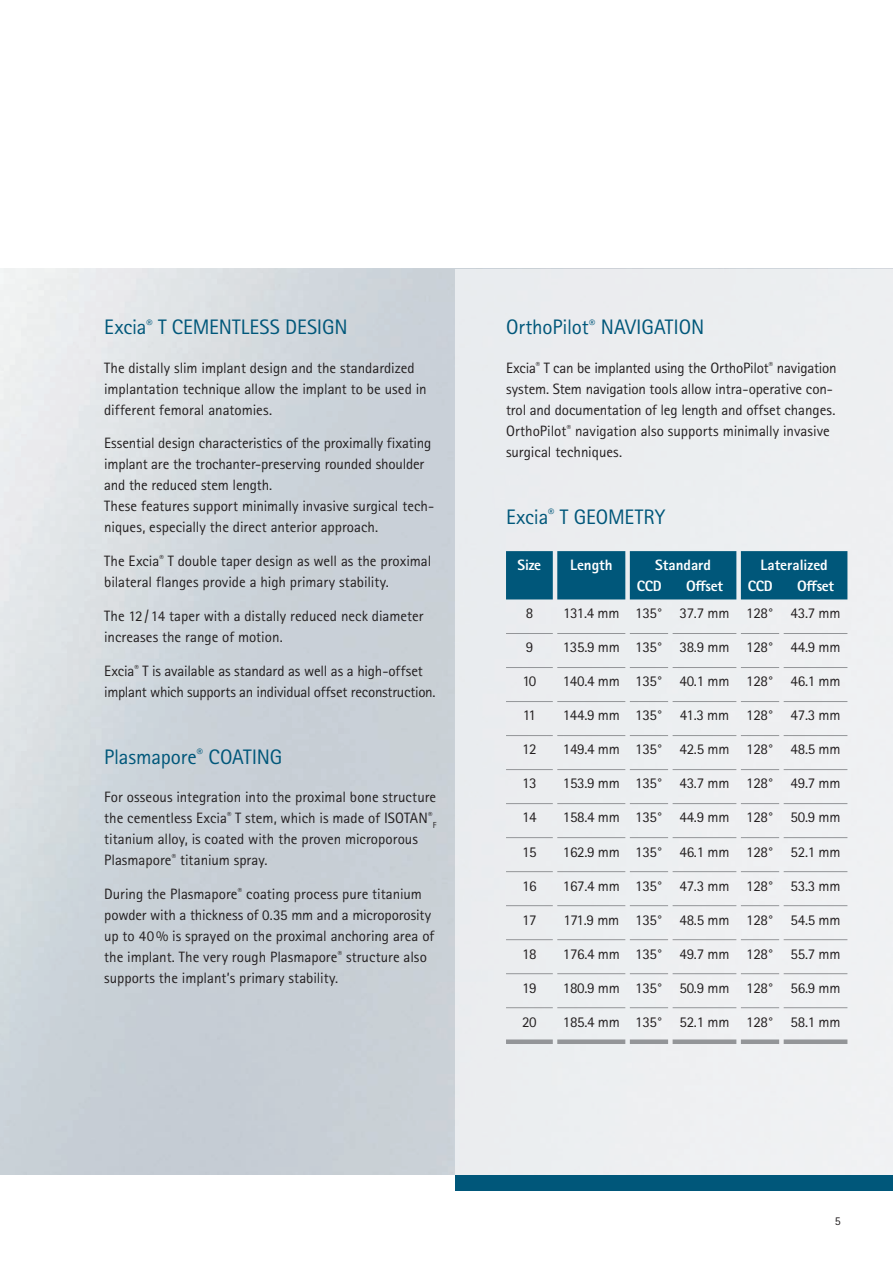
<style>
.page{position:relative;width:893px;height:1263px;background:#fff}
.page>*{position:absolute;margin:0;border:0;box-sizing:border-box;transform-origin:0 0}
.t1{font:21px "Rotis Sans Serif Pro";letter-spacing:-.01em;color:#00577a}
.t2{font:15px/21px "Rotis Sans Serif Pro";letter-spacing:-.01em;color:#231f20}
.t3{font:800 15px/21px "Rotis Sans Serif Pro";color:#fff}
.t4{font:12px "Rotis Sans Serif Pro";color:#231f20}
.t5{font:8.7px "Rotis Sans Serif Pro";color:#231f20}
</style>
<div class="page">
<div style="left:455px;top:269px;width:438px;height:906px;background:#eceef1"></div>
<div style="left:506px;top:551px;width:341px;height:48px;background:#00577a"></div>
<hr style="left:506px;top:633px;width:47px;height:1px;background:#939598">
<hr style="left:557px;top:633px;width:68px;height:1px;background:#939598">
<hr style="left:630px;top:633px;width:38px;height:1px;background:#939598">
<hr style="left:673px;top:633px;width:63px;height:1px;background:#939598">
<hr style="left:741px;top:633px;width:38px;height:1px;background:#939598">
<hr style="left:784px;top:633px;width:63px;height:1px;background:#939598">
<hr style="left:506px;top:667px;width:47px;height:1px;background:#939598">
<hr style="left:557px;top:667px;width:68px;height:1px;background:#939598">
<hr style="left:630px;top:667px;width:38px;height:1px;background:#939598">
<hr style="left:673px;top:667px;width:63px;height:1px;background:#939598">
<hr style="left:741px;top:667px;width:38px;height:1px;background:#939598">
<hr style="left:784px;top:667px;width:63px;height:1px;background:#939598">
<hr style="left:506px;top:701px;width:47px;height:1px;background:#939598">
<hr style="left:557px;top:701px;width:68px;height:1px;background:#939598">
<hr style="left:630px;top:701px;width:38px;height:1px;background:#939598">
<hr style="left:673px;top:701px;width:63px;height:1px;background:#939598">
<hr style="left:741px;top:701px;width:38px;height:1px;background:#939598">
<hr style="left:784px;top:701px;width:63px;height:1px;background:#939598">
<hr style="left:506px;top:735px;width:47px;height:1px;background:#939598">
<hr style="left:557px;top:735px;width:68px;height:1px;background:#939598">
<hr style="left:630px;top:735px;width:38px;height:1px;background:#939598">
<hr style="left:673px;top:735px;width:63px;height:1px;background:#939598">
<hr style="left:741px;top:735px;width:38px;height:1px;background:#939598">
<hr style="left:784px;top:735px;width:63px;height:1px;background:#939598">
<hr style="left:506px;top:769px;width:47px;height:1px;background:#939598">
<hr style="left:557px;top:769px;width:68px;height:1px;background:#939598">
<hr style="left:630px;top:769px;width:38px;height:1px;background:#939598">
<hr style="left:673px;top:769px;width:63px;height:1px;background:#939598">
<hr style="left:741px;top:769px;width:38px;height:1px;background:#939598">
<hr style="left:784px;top:769px;width:63px;height:1px;background:#939598">
<hr style="left:506px;top:803px;width:47px;height:1px;background:#939598">
<hr style="left:557px;top:803px;width:68px;height:1px;background:#939598">
<hr style="left:630px;top:803px;width:38px;height:1px;background:#939598">
<hr style="left:673px;top:803px;width:63px;height:1px;background:#939598">
<hr style="left:741px;top:803px;width:38px;height:1px;background:#939598">
<hr style="left:784px;top:803px;width:63px;height:1px;background:#939598">
<hr style="left:506px;top:837px;width:47px;height:1px;background:#939598">
<hr style="left:557px;top:837px;width:68px;height:1px;background:#939598">
<hr style="left:630px;top:837px;width:38px;height:1px;background:#939598">
<hr style="left:673px;top:837px;width:63px;height:1px;background:#939598">
<hr style="left:741px;top:837px;width:38px;height:1px;background:#939598">
<hr style="left:784px;top:837px;width:63px;height:1px;background:#939598">
<hr style="left:506px;top:871px;width:47px;height:1px;background:#939598">
<hr style="left:557px;top:871px;width:68px;height:1px;background:#939598">
<hr style="left:630px;top:871px;width:38px;height:1px;background:#939598">
<hr style="left:673px;top:871px;width:63px;height:1px;background:#939598">
<hr style="left:741px;top:871px;width:38px;height:1px;background:#939598">
<hr style="left:784px;top:871px;width:63px;height:1px;background:#939598">
<hr style="left:506px;top:905px;width:47px;height:1px;background:#939598">
<hr style="left:557px;top:905px;width:68px;height:1px;background:#939598">
<hr style="left:630px;top:905px;width:38px;height:1px;background:#939598">
<hr style="left:673px;top:905px;width:63px;height:1px;background:#939598">
<hr style="left:741px;top:905px;width:38px;height:1px;background:#939598">
<hr style="left:784px;top:905px;width:63px;height:1px;background:#939598">
<hr style="left:506px;top:939px;width:47px;height:1px;background:#939598">
<hr style="left:557px;top:939px;width:68px;height:1px;background:#939598">
<hr style="left:630px;top:939px;width:38px;height:1px;background:#939598">
<hr style="left:673px;top:939px;width:63px;height:1px;background:#939598">
<hr style="left:741px;top:939px;width:38px;height:1px;background:#939598">
<hr style="left:784px;top:939px;width:63px;height:1px;background:#939598">
<hr style="left:506px;top:973px;width:47px;height:1px;background:#939598">
<hr style="left:557px;top:973px;width:68px;height:1px;background:#939598">
<hr style="left:630px;top:973px;width:38px;height:1px;background:#939598">
<hr style="left:673px;top:973px;width:63px;height:1px;background:#939598">
<hr style="left:741px;top:973px;width:38px;height:1px;background:#939598">
<hr style="left:784px;top:973px;width:63px;height:1px;background:#939598">
<hr style="left:506px;top:1007px;width:47px;height:1px;background:#939598">
<hr style="left:557px;top:1007px;width:68px;height:1px;background:#939598">
<hr style="left:630px;top:1007px;width:38px;height:1px;background:#939598">
<hr style="left:673px;top:1007px;width:63px;height:1px;background:#939598">
<hr style="left:741px;top:1007px;width:38px;height:1px;background:#939598">
<hr style="left:784px;top:1007px;width:63px;height:1px;background:#939598">
<div style="left:506px;top:1039px;width:47px;height:5px;background:#939598"></div>
<div style="left:557px;top:1039px;width:68px;height:5px;background:#939598"></div>
<div style="left:630px;top:1039px;width:38px;height:5px;background:#939598"></div>
<div style="left:673px;top:1039px;width:63px;height:5px;background:#939598"></div>
<div style="left:741px;top:1039px;width:38px;height:5px;background:#939598"></div>
<div style="left:784px;top:1039px;width:63px;height:5px;background:#939598"></div>
<div style="left:455px;top:1175px;width:438px;height:16px;background:#00577a"></div>
<h1 class="t1" style="left:104px;top:315px;width:245px">Excia<sup>®</sup> T CEMENTLESS DESIGN</h1>
<p class="t2" style="left:104px;top:357px;width:324px">The distally slim implant design and the standardized implantation technique allow the implant to be used in different femoral anatomies.</p>
<p class="t2" style="left:104px;top:433px;width:332px">Essential design characteristics of the proximally fixating implant are the trochanter-preserving rounded shoulder and the reduced stem length.<br>These features support minimally invasive surgical tech&shy;niques, especially the direct anterior approach.</p>
<p class="t2" style="left:104px;top:551px;width:329px">The Excia<sup>®</sup> T double taper design as well as the proximal bilateral flanges provide a high primary stability.</p>
<p class="t2" style="left:104px;top:605px;width:321px">The 12/ 14 taper with a distally reduced neck diameter increases the range of motion.</p>
<p class="t2" style="left:104px;top:660px;width:333px">Excia<sup>®</sup> T is available as standard as well as a high-offset implant which supports an individual offset reconstruction.</p>
<h1 class="t1" style="left:104px;top:745px;width:180px">Plasmapore<sup>®</sup> COATING</h1>
<p class="t2" style="left:104px;top:787px;width:334px">For osseous integration into the proximal bone structure the cementless Excia<sup>®</sup> T stem, which is made of ISOTAN<sup>®</sup></p>
<p class="t5" style="left:433px;top:820px;width:5px">F</p>
<p class="t2" style="left:104px;top:829px;width:315px">titanium alloy, is coated with the proven microporous<br>Plasmapore<sup>®</sup> titanium spray.</p>
<p class="t2" style="left:104px;top:883px;width:332px">During the Plasmapore<sup>®</sup> coating process pure titanium powder with a thickness of 0.35 mm and a microporosity up to 40% is sprayed on the proximal anchoring area of the implant. The very rough Plasmapore<sup>®</sup> structure also supports the implant’s primary stability.</p>
<h1 class="t1" style="left:506px;top:315px;width:200px">OrthoPilot<sup>®</sup> NAVIGATION</h1>
<p class="t2" style="left:506px;top:357px;width:332px">Excia<sup>®</sup> T can be implanted using the OrthoPilot<sup>®</sup> navigation system. Stem navigation tools allow intra-operative con&shy;trol and documentation of leg length and offset changes.<br>OrthoPilot<sup>®</sup> navigation also supports minimally invasive surgical techniques.</p>
<h1 class="t1" style="left:506px;top:504px;width:161px">Excia<sup>®</sup> T GEOMETRY</h1>
<p class="t3" style="left:518px;top:554px;width:25px">Size</p>
<p class="t3" style="left:570px;top:554px;width:44px">Length</p>
<p class="t3" style="left:637px;top:554px;width:76px;text-indent:18px">Standard<br>CCD</p>
<p class="t3" style="left:686px;top:575px;width:38px">Offset</p>
<p class="t3" style="left:748px;top:554px;width:81px;text-indent:13px">Lateralized<br>CCD</p>
<p class="t3" style="left:797px;top:575px;width:38px">Offset</p>
<p class="t2" style="left:526px;top:603px;width:9px">8</p>
<p class="t2" style="left:563px;top:603px;width:279px">131.4 mm 135° 37.7 mm 128° 43.7 mm</p>
<p class="t2" style="left:526px;top:637px;width:9px">9</p>
<p class="t2" style="left:563px;top:637px;width:279px">135.9 mm 135° 38.9 mm 128° 44.9 mm</p>
<p class="t2" style="left:522px;top:671px;width:16px">10</p>
<p class="t2" style="left:563px;top:671px;width:279px">140.4 mm 135° 40.1 mm 128° 46.1 mm</p>
<p class="t2" style="left:523px;top:705px;width:15px">11</p>
<p class="t2" style="left:563px;top:705px;width:279px">144.9 mm 135° 41.3 mm 128° 47.3 mm</p>
<p class="t2" style="left:522px;top:739px;width:16px">12</p>
<p class="t2" style="left:563px;top:739px;width:279px">149.4 mm 135° 42.5 mm 128° 48.5 mm</p>
<p class="t2" style="left:522px;top:773px;width:16px">13</p>
<p class="t2" style="left:563px;top:773px;width:279px">153.9 mm 135° 43.7 mm 128° 49.7 mm</p>
<p class="t2" style="left:522px;top:807px;width:16px">14</p>
<p class="t2" style="left:563px;top:807px;width:279px">158.4 mm 135° 44.9 mm 128° 50.9 mm</p>
<p class="t2" style="left:522px;top:841px;width:16px">15</p>
<p class="t2" style="left:563px;top:841px;width:279px">162.9 mm 135° 46.1 mm 128° 52.1 mm</p>
<p class="t2" style="left:522px;top:875px;width:16px">16</p>
<p class="t2" style="left:563px;top:875px;width:279px">167.4 mm 135° 47.3 mm 128° 53.3 mm</p>
<p class="t2" style="left:522px;top:909px;width:16px">17</p>
<p class="t2" style="left:563px;top:909px;width:279px">171.9 mm 135° 48.5 mm 128° 54.5 mm</p>
<p class="t2" style="left:522px;top:943px;width:16px">18</p>
<p class="t2" style="left:563px;top:943px;width:279px">176.4 mm 135° 49.7 mm 128° 55.7 mm</p>
<p class="t2" style="left:522px;top:977px;width:16px">19</p>
<p class="t2" style="left:563px;top:977px;width:279px">180.9 mm 135° 50.9 mm 128° 56.9 mm</p>
<p class="t2" style="left:522px;top:1011px;width:16px">20</p>
<p class="t2" style="left:563px;top:1011px;width:279px">185.4 mm 135° 52.1 mm 128° 58.1 mm</p>
<p class="t4" style="left:835px;top:1213px;width:7px">5</p>
</div>
